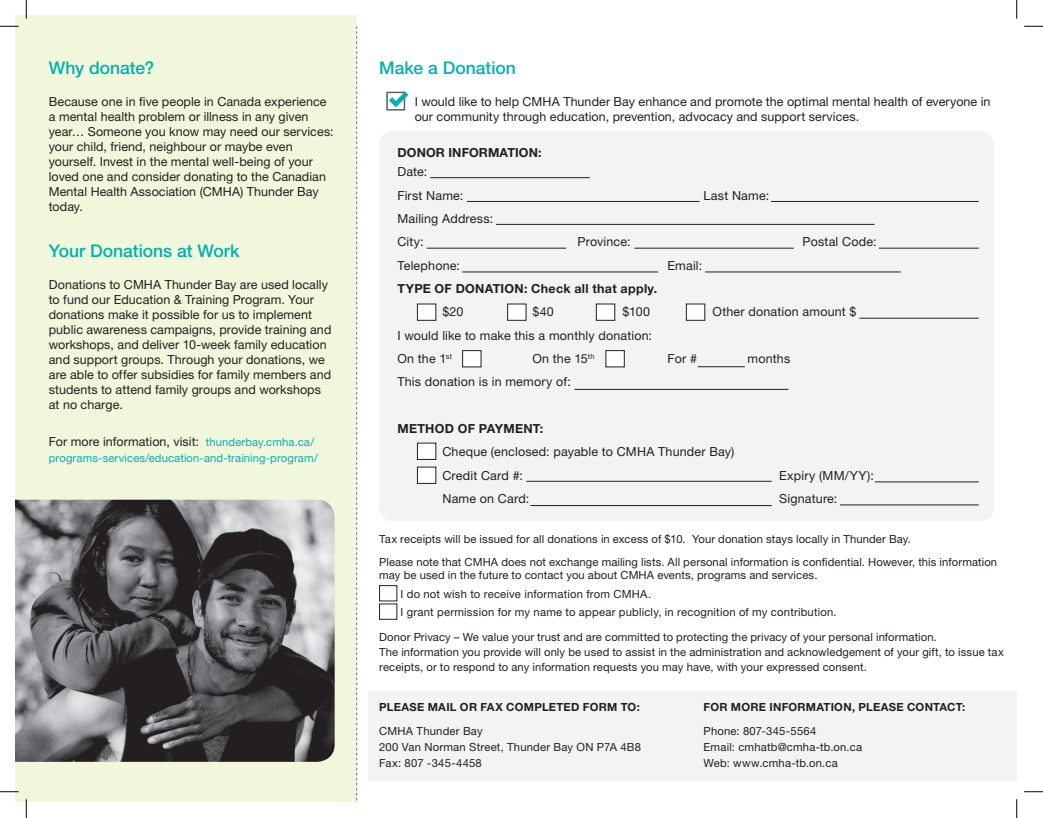
<style>
.page{position:relative;width:1043px;height:818px;background:#fff}
.page>*{position:absolute;margin:0;border:0;box-sizing:border-box;transform-origin:0 0}
.t1{font:500 17.5px "Helvetica Neue LT Std";color:#00b1b0}
.t2{font:12.5px/15px "Helvetica Neue LT Std";letter-spacing:.005em;color:#231f20}
.t3{font:700 12.5px "Helvetica Neue LT Std";letter-spacing:.02em;color:#231f20}
.t4{font:11.25px/16.2px "Helvetica Neue LT Std";letter-spacing:.01em;color:#231f20}
.t5{font:700 11.25px "Helvetica Neue LT Std";letter-spacing:.025em;color:#231f20}
.t6{font:11.25px "Helvetica Neue LT Std";letter-spacing:.01em;color:#00b1b0}
.s1{font-size:11.25px;color:#00b1b0}
</style>
<div class="page">
<div style="left:15px;top:15px;width:342px;height:786px;background:#f1f7db"></div>
<div style="left:368px;top:691px;width:648px;height:89px;background:#f2f3f4"></div>
<div style="left:379px;top:131px;width:615px;height:390px;background:#f2f3f4;border-radius:14px"></div>
<img style="left:15px;top:499px;width:320px;height:262px">
<svg style="left:386px;top:92px;width:22px;height:18px"></svg>
<div style="left:379px;top:585px;width:18px;height:16px;border:1px solid #231f20"></div>
<hr style="left:430px;top:177px;width:159px;height:1px;background:#231f20">
<hr style="left:467px;top:201px;width:232px;height:1px;background:#231f20">
<hr style="left:426px;top:248px;width:140px;height:1px;background:#231f20">
<hr style="left:574px;top:389px;width:214px;height:1px;background:#231f20">
<hr style="left:526px;top:481px;width:245px;height:1px;background:#231f20">
<hr style="left:875px;top:481px;width:103px;height:1px;background:#231f20">
<hr style="left:840px;top:504px;width:138px;height:1px;background:#231f20">
<hr style="left:530px;top:505px;width:241px;height:1px;background:#231f20">
<hr style="left:462px;top:271px;width:196px;height:1px;background:#231f20">
<hr style="left:705px;top:271px;width:195px;height:1px;background:#231f20">
<hr style="left:859px;top:318px;width:119px;height:1px;background:#231f20">
<hr style="left:698px;top:366px;width:46px;height:1px;background:#231f20">
<hr style="left:634px;top:248px;width:159px;height:1px;background:#231f20">
<hr style="left:878px;top:248px;width:100px;height:1px;background:#231f20">
<hr style="left:496px;top:224px;width:378px;height:1px;background:#231f20">
<hr style="left:771px;top:201px;width:207px;height:1px;background:#231f20">
<div style="left:417px;top:304px;width:19px;height:16px;background:#fff"></div>
<div style="left:462px;top:350px;width:19px;height:17px;background:#fff"></div>
<div style="left:462px;top:350px;width:19px;height:17px;border:1px solid #231f20"></div>
<div style="left:417px;top:443px;width:19px;height:16px;background:#fff"></div>
<div style="left:417px;top:467px;width:19px;height:16px;background:#fff"></div>
<div style="left:606px;top:350px;width:18px;height:17px;background:#fff"></div>
<div style="left:605px;top:350px;width:19px;height:17px;border:1px solid #231f20"></div>
<div style="left:507px;top:304px;width:19px;height:16px;background:#fff"></div>
<div style="left:596px;top:304px;width:18px;height:16px;background:#fff"></div>
<div style="left:686px;top:304px;width:18px;height:16px;background:#fff"></div>
<svg style="left:356px;top:26px;width:1px;height:776px"></svg>
<svg style="left:0;top:25px;width:19px;height:2px"></svg>
<svg style="left:1024px;top:25px;width:18px;height:2px"></svg>
<svg style="left:0;top:791px;width:19px;height:1px"></svg>
<svg style="left:1024px;top:791px;width:18px;height:1px"></svg>
<svg style="left:25px;top:0;width:2px;height:19px"></svg>
<svg style="left:25px;top:799px;width:2px;height:19px"></svg>
<svg style="left:1016px;top:0;width:1px;height:19px"></svg>
<svg style="left:1016px;top:799px;width:1px;height:19px"></svg>
<h1 class="t1" style="left:49px;top:58px;width:107px">Why donate?</h1>
<p class="t2" style="left:49px;top:94px;width:286px">Because one in five people in Canada experience a mental health problem or illness in any given year… Someone you know may need our services: your child, friend, neighbour or maybe even yourself. Invest in the mental well-being of your loved one and consider donating to the Canadian Mental Health Association (CMHA) Thunder Bay today.</p>
<h1 class="t1" style="left:49px;top:240px;width:192px">Your Donations at Work</h1>
<p class="t2" style="left:49px;top:277px;width:284px">Donations to CMHA Thunder Bay are used locally to fund our Education &amp; Training Program. Your donations make it possible for us to implement public awareness campaigns, provide training and workshops, and deliver 10-week family education and support groups. Through your donations, we are able to offer subsidies for family members and students to attend family groups and workshops at no charge.</p>
<p class="t2" style="left:49px;top:433px;width:267px">For more information, visit: <span class="s1">thunderbay.cmha.ca/</span></p>
<p class="t6" style="left:49px;top:451px;width:270px">programs-services/education-and-training-program/</p>
<h1 class="t1" style="left:379px;top:58px;width:138px">Make a Donation</h1>
<p class="t2" style="left:414px;top:94px;width:577px">I would like to help CMHA Thunder Bay enhance and promote the optimal mental health of everyone in our community through education, prevention, advocacy and support services.</p>
<p class="t3" style="left:397px;top:144px;width:146px">DONOR INFORMATION:</p>
<p class="t2" style="left:397px;top:160px;width:67px;line-height:23.4px">Date:<br>First Name:</p>
<p class="t2" style="left:397px;top:207px;width:97px;line-height:23.4px">Mailing Address:<br>City:</p>
<p class="t2" style="left:703px;top:187px;width:67px">Last Name:</p>
<p class="t2" style="left:577px;top:234px;width:55px">Province:</p>
<p class="t2" style="left:802px;top:234px;width:75px">Postal Code:</p>
<p class="t2" style="left:397px;top:257px;width:64px">Telephone:</p>
<p class="t2" style="left:667px;top:257px;width:36px">Email:</p>
<p class="t3" style="left:397px;top:281px;width:261px">TYPE OF DONATION: Check all that apply.</p>
<p class="t2" style="left:442px;top:304px;width:23px">$20</p>
<p class="t2" style="left:532px;top:304px;width:23px">$40</p>
<p class="t2" style="left:622px;top:304px;width:29px">$100</p>
<p class="t2" style="left:712px;top:304px;width:145px">Other donation amount $</p>
<p class="t2" style="left:397px;top:323px;width:256px;line-height:23.4px">I would like to make this a monthly donation:<br>On the 1<sup>st</sup></p>
<p class="t2" style="left:532px;top:351px;width:63px">On the 15<sup>th</sup></p>
<p class="t2" style="left:667px;top:351px;width:31px">For #</p>
<p class="t2" style="left:747px;top:351px;width:44px">months</p>
<p class="t2" style="left:397px;top:374px;width:175px">This donation is in memory of:</p>
<p class="t3" style="left:397px;top:421px;width:147px">METHOD OF PAYMENT:</p>
<p class="t2" style="left:442px;top:440px;width:293px;line-height:23.4px">Cheque (enclosed: payable to CMHA Thunder Bay)<br>Credit Card #:</p>
<p class="t2" style="left:779px;top:467px;width:96px">Expiry (MM/YY):</p>
<p class="t2" style="left:442px;top:491px;width:88px">Name on Card:</p>
<p class="t2" style="left:779px;top:491px;width:60px">Signature:</p>
<p class="t4" style="left:379px;top:531px;width:533px">Tax receipts will be issued for all donations in excess of $10. Your donation stays locally in Thunder Bay.</p>
<p class="t4" style="left:379px;top:555px;width:619px;line-height:13.5px">Please note that CMHA does not exchange mailing lists. All personal information is confidential. However, this information may be used in the future to contact you about CMHA events, programs and services.</p>
<p class="t4" style="left:400px;top:584px;width:437px;line-height:18.4px">I do not wish to receive information from CMHA.<br>I grant permission for my name to appear publicly, in recognition of my contribution.</p>
<p class="t4" style="left:379px;top:629px;width:626px;line-height:15px">Donor Privacy – We value your trust and are committed to protecting the privacy of your personal information.<br>The information you provide will only be used to assist in the administration and acknowledgement of your gift, to issue tax receipts, or to respond to any information requests you may have, with your expressed consent.</p>
<p class="t5" style="left:379px;top:700px;width:262px">PLEASE MAIL OR FAX COMPLETED FORM TO:</p>
<p class="t4" style="left:379px;top:722px;width:263px">CMHA Thunder Bay<br>200 Van Norman Street, Thunder Bay ON P7A 4B8<br>Fax: 807 -345-4458</p>
<p class="t5" style="left:703px;top:700px;width:263px">FOR MORE INFORMATION, PLEASE CONTACT:</p>
<p class="t4" style="left:703px;top:722px;width:160px">Phone: 807-345-5564<br>Email: cmhatb@cmha-tb.on.ca<br>Web: www.cmha-tb.on.ca</p>
</div>
